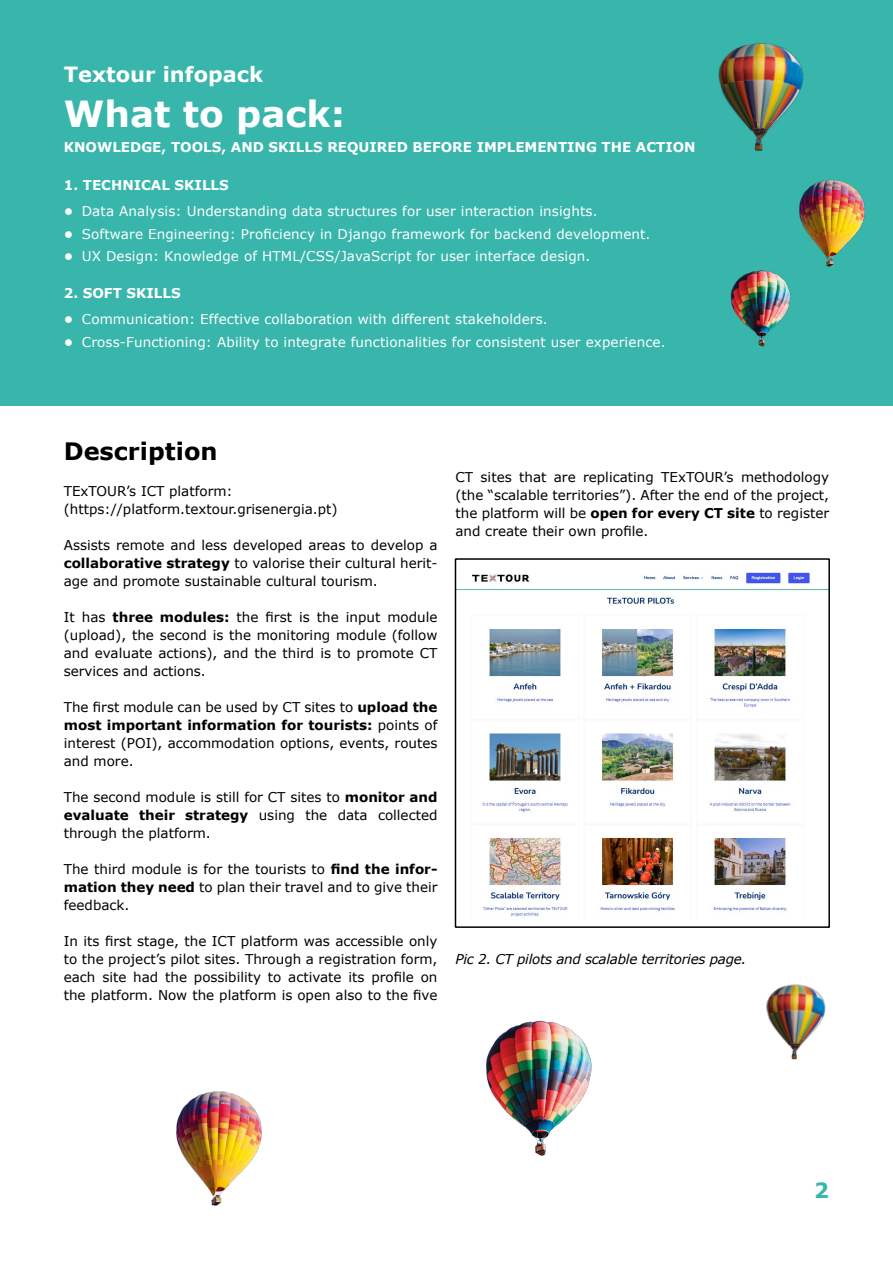
<style>
.page{position:relative;width:893px;height:1263px;background:#fff}
.page>*{position:absolute;margin:0;border:0;box-sizing:border-box;transform-origin:0 0}
.t1{font:700 36px "Verdana";color:#fff}
.t2{font:700 24px "Verdana";color:#000}
.t3{font:700 21px "Verdana";color:#fff}
.t4{font:700 21px "Verdana";color:#38b6ab}
.t5{font:13.5px/18px "Verdana";color:#000;text-align:justify}
.t6{font:13.5px "Verdana";letter-spacing:.01em;color:#fff}
.t7{font:700 13.5px "Verdana";color:#fff}
.t8{font:italic 13.5px "Verdana";letter-spacing:-.02em;color:#000}
.s1{font-weight:700}
</style>
<div class="page">
<div style="left:0;top:0;width:893px;height:406px;background:#38b6ab"></div>
<img style="left:718px;top:43px;width:86px;height:108px">
<img style="left:730px;top:270px;width:61px;height:77px">
<img style="left:799px;top:179px;width:65px;height:88px">
<img style="left:458px;top:572px;width:369px;height:345px">
<div style="left:455px;top:558px;width:375px;height:370px;border:2px solid #000"></div>
<img style="left:766px;top:984px;width:60px;height:76px">
<img style="left:486px;top:1020px;width:106px;height:136px">
<img style="left:176px;top:1091px;width:86px;height:115px">
<h3 class="t3" style="left:64px;top:60px;width:201px">Textour infopack</h3>
<h1 class="t1" style="left:64px;top:91px;width:283px">What to pack:</h1>
<p class="t7" style="left:64px;top:138px;width:633px">KNOWLEDGE, TOOLS, AND SKILLS REQUIRED BEFORE IMPLEMENTING THE ACTION</p>
<p class="t7" style="left:64px;top:176px;width:167px">1. TECHNICAL SKILLS</p>
<p class="t6" style="left:64px;top:203px;width:535px"><span class="s1">•</span> Data Analysis: Understanding data structures for user interaction insights.</p>
<p class="t6" style="left:64px;top:225px;width:588px"><span class="s1">•</span> Software Engineering: Proficiency in Django framework for backend development.</p>
<p class="t6" style="left:64px;top:247px;width:528px"><span class="s1">•</span> UX Design: Knowledge of HTML/CSS/JavaScript for user interface design.</p>
<p class="t7" style="left:64px;top:284px;width:118px">2. SOFT SKILLS</p>
<p class="t6" style="left:64px;top:311px;width:486px"><span class="s1">•</span> Communication: Effective collaboration with different stakeholders.</p>
<p class="t6" style="left:64px;top:333px;width:603px"><span class="s1">•</span> Cross-Functioning: Ability to integrate functionalities for consistent user experience.</p>
<h2 class="t2" style="left:64px;top:436px;width:155px">Description</h2>
<p class="t5" style="left:64px;top:482px;width:275px">TExTOUR’s ICT platform: (https://platform.textour.grisenergia.pt)</p>
<p class="t5" style="left:64px;top:536px;width:375px">Assists remote and less developed areas to develop a <span class="s1">collaborative strategy</span> to valorise their cultural herit&shy;age and promote sustainable cultural tourism.</p>
<p class="t5" style="left:64px;top:608px;width:375px">It has <span class="s1">three modules:</span> the first is the input module (upload), the second is the monitoring module (follow and evaluate actions), and the third is to promote CT services and actions.</p>
<p class="t5" style="left:64px;top:698px;width:375px">The first module can be used by CT sites to <span class="s1">upload the most important information for tourists:</span> points of interest (POI), accommodation options, events, routes and more.</p>
<p class="t5" style="left:64px;top:788px;width:375px">The second module is still for CT sites to <span class="s1">monitor and evaluate their strategy</span> using the data collected through the platform.</p>
<p class="t5" style="left:64px;top:860px;width:375px">The third module is for the tourists to <span class="s1">find the infor&shy;mation they need</span> to plan their travel and to give their feedback.</p>
<p class="t5" style="left:64px;top:932px;width:375px">In its first stage, the ICT platform was accessible only to the project’s pilot sites. Through a registration form, each site had the possibility to activate its profile on the platform. Now the platform is open also to the five</p>
<p class="t5" style="left:455px;top:469px;width:375px">CT sites that are replicating TExTOUR’s methodology (the “scalable territories”). After the end of the project, the platform will be <span class="s1">open for every CT site</span> to register and create their own profile.</p>
<p class="t8" style="left:455px;top:950px;width:293px">Pic 2. CT pilots and scalable territories page.</p>
<h3 class="t4" style="left:814px;top:1176px;width:16px">2</h3>
</div>
